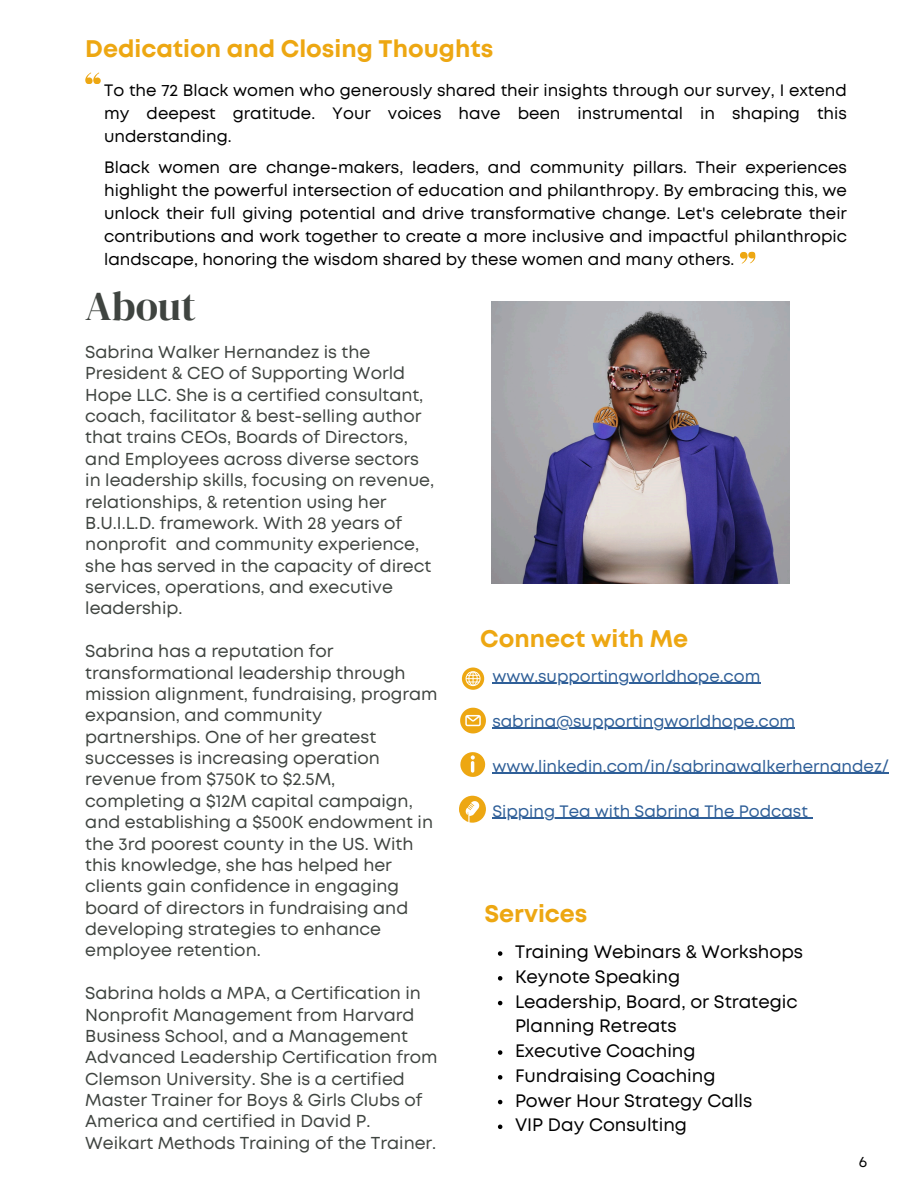
<style>
.page{position:relative;width:918px;height:1188px;background:#fff}
.page>*{position:absolute;margin:0;border:0;box-sizing:border-box;transform-origin:0 0}
.t1{font:40.95px "DM Serif Display";color:#3f4440}
.t2{font:700 24px "Mont";color:#eda712}
.t3{font:18px/24.8px "Mont";color:#000}
.t4{font:17.25px/21.3px "Mont";color:#3f4440}
.t5{font:16.5px/23px "Mont";color:#000;text-align:justify}
.t6{font:16.5px "Mont";color:#2f5f98}
.t7{font:15px "Mont";color:#000}
</style>
<div class="page">
<svg style="left:85px;top:72px;width:16px;height:12px"></svg>
<svg style="left:740px;top:252px;width:16px;height:12px"></svg>
<img style="left:491px;top:301px;width:298px;height:282px">
<svg style="left:498px;top:951px;width:4px;height:5px"></svg>
<svg style="left:498px;top:976px;width:4px;height:5px"></svg>
<svg style="left:498px;top:1001px;width:4px;height:4px"></svg>
<svg style="left:498px;top:1050px;width:4px;height:5px"></svg>
<svg style="left:498px;top:1075px;width:4px;height:5px"></svg>
<svg style="left:498px;top:1100px;width:4px;height:4px"></svg>
<svg style="left:498px;top:1125px;width:4px;height:4px"></svg>
<svg style="left:462px;top:668px;width:22px;height:22px"></svg>
<svg style="left:460px;top:708px;width:26px;height:25px"></svg>
<svg style="left:460px;top:752px;width:25px;height:25px"></svg>
<svg style="left:459px;top:796px;width:27px;height:27px"></svg>
<hr style="left:492px;top:683px;width:268px;height:1px;background:#2f5f98">
<hr style="left:492px;top:728px;width:303px;height:1px;background:#2f5f98">
<hr style="left:492px;top:773px;width:397px;height:1px;background:#2f5f98">
<hr style="left:492px;top:818px;width:316px;height:1px;background:#2f5f98">
<p class="t2" style="left:85px;top:40px;width:410px">Dedication and Closing Thoughts</p>
<h2 class="t5" style="left:104px;top:80px;width:744px">To the 72 Black women who generously shared their insights through our survey, I extend my deepest gratitude. Your voices have been instrumental in shaping this understanding.</h2>
<p class="t5" style="left:104px;top:157px;width:744px">Black women are change-makers, leaders, and community pillars. Their experiences highlight the powerful intersection of education and philanthropy. By embracing this, we unlock their full giving potential and drive transformative change. Let's celebrate their contributions and work together to create a more inclusive and impactful philanthropic landscape, honoring the wisdom shared by these women and many others.</p>
<p class="t1" style="left:85px;top:278px;width:112px">About</p>
<p class="t4" style="left:85px;top:343px;width:351px">Sabrina Walker Hernandez is the President &amp; CEO of Supporting World Hope LLC. She is a certified consultant, coach, facilitator &amp; best-selling author that trains CEOs, Boards of Directors, and Employees across diverse sectors in leadership skills, focusing on revenue, relationships, &amp; retention using her B.U.I.L.D. framework. With 28 years of nonprofit and community experience, she has served in the capacity of direct services, operations, and executive leadership.</p>
<p class="t4" style="left:85px;top:642px;width:354px">Sabrina has a reputation for transformational leadership through mission alignment, fundraising, program expansion, and community partnerships. One of her greatest successes is increasing operation revenue from $750K to $2.5M, completing a $12M capital campaign, and establishing a $500K endowment in the 3rd poorest county in the US. With this knowledge, she has helped her clients gain confidence in engaging board of directors in fundraising and developing strategies to enhance employee retention.</p>
<p class="t4" style="left:85px;top:984px;width:354px">Sabrina holds a MPA, a Certification in Nonprofit Management from Harvard Business School, and a Management Advanced Leadership Certification from Clemson University. She is a certified Master Trainer for Boys &amp; Girls Clubs of America and certified in David P.<br>Weikart Methods Training of the Trainer.</p>
<p class="t2" style="left:480px;top:630px;width:210px">Connect with Me</p>
<p class="t6" style="left:492px;top:670px;width:270px">www.supportingworldhope.com</p>
<p class="t6" style="left:492px;top:715px;width:304px">sabrina@supportingworldhope.com</p>
<p class="t6" style="left:492px;top:760px;width:398px">www.linkedin.com/in/sabrinawalkerhernandez/</p>
<p class="t6" style="left:492px;top:805px;width:317px">Sipping Tea with Sabrina The Podcast</p>
<h1 class="t2" style="left:484px;top:905px;width:105px">Services</h1>
<p class="t3" style="left:515px;top:941px;width:290px">Training Webinars &amp; Workshops</p>
<p class="t3" style="left:515px;top:965px;width:167px">Keynote Speaking</p>
<p class="t3" style="left:515px;top:990px;width:284px">Leadership, Board, or Strategic<br>Planning Retreats</p>
<p class="t3" style="left:515px;top:1040px;width:182px">Executive Coaching</p>
<h2 class="t3" style="left:515px;top:1064px;width:202px">Fundraising Coaching</h2>
<p class="t3" style="left:515px;top:1089px;width:239px">Power Hour Strategy Calls</p>
<p class="t3" style="left:515px;top:1114px;width:174px">VIP Day Consulting</p>
<p class="t7" style="left:859px;top:1156px;width:10px">6</p>
</div>
